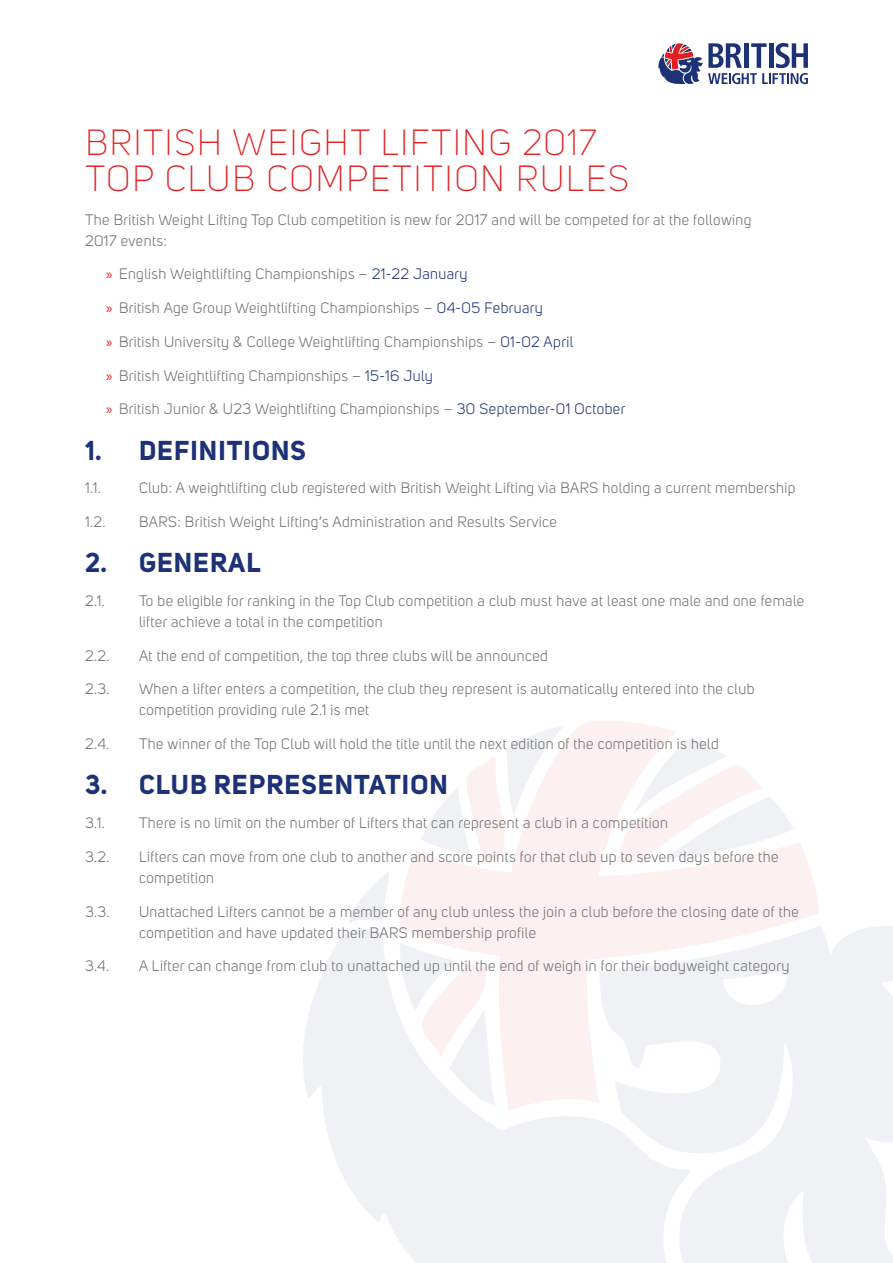
<style>
.page{position:relative;width:893px;height:1263px;background:#fff}
.page>*{position:absolute;margin:0;border:0;box-sizing:border-box;transform-origin:0 0}
.t1{font:300 36px/36px "Uni Sans";letter-spacing:.05em;color:#e11f21}
.t2{font:700 27px "Uni Sans";letter-spacing:.04em;color:#1d3176}
.t3{font:15px/21px "Uni Sans";letter-spacing:.03em;color:#706f6f}
.s1{font-family:"Myriad Pro";color:#e11f21}
.s2{color:#1d3176}
</style>
<div class="page">
<svg style="left:303px;top:872px;width:590px;height:391px;fill:#eff1f5"></svg>
<svg style="left:400px;top:721px;width:419px;height:390px"></svg>
<svg style="left:400px;top:726px;width:394px;height:379px;fill:#fdf1f5"></svg>
<svg style="left:658px;top:43px;width:150px;height:42px"></svg>
<h1 class="t1" style="left:85px;top:125px;width:545px">BRITISH WEIGHT LIFTING 2017<br>TOP CLUB COMPETITION RULES</h1>
<p class="t3" style="left:85px;top:209px;width:668px">The British Weight Lifting Top Club competition is new for 2017 and will be competed for at the following<br>2017 events:</p>
<p class="t3" style="left:106px;top:264px;width:363px"><span class="s1">»</span> English Weightlifting Championships – <span class="s2">21-22 January</span></p>
<p class="t3" style="left:106px;top:297px;width:438px"><span class="s1">»</span> British Age Group Weightlifting Championships – <span class="s2">04-05 February</span></p>
<p class="t3" style="left:106px;top:331px;width:468px"><span class="s1">»</span> British University &amp; College Weightlifting Championships – <span class="s2">01-02 April</span></p>
<p class="t3" style="left:106px;top:365px;width:328px"><span class="s1">»</span> British Weightlifting Championships – <span class="s2">15-16 July</span></p>
<p class="t3" style="left:106px;top:399px;width:520px"><span class="s1">»</span> British Junior &amp; U23 Weightlifting Championships – <span class="s2">30 September-01 October</span></p>
<h2 class="t2" style="left:85px;top:433px;width:222px">1. DEFINITIONS</h2>
<p class="t3" style="left:85px;top:478px;width:17px">1.1.</p>
<p class="t3" style="left:139px;top:478px;width:658px">Club: A weightlifting club registered with British Weight Lifting via BARS holding a current membership</p>
<p class="t3" style="left:85px;top:511px;width:22px">1.2.</p>
<p class="t3" style="left:139px;top:511px;width:419px">BARS: British Weight Lifting’s Administration and Results Service</p>
<h2 class="t2" style="left:85px;top:546px;width:177px">2. GENERAL</h2>
<p class="t3" style="left:85px;top:590px;width:21px">2.1.</p>
<p class="t3" style="left:139px;top:590px;width:667px">To be eligible for ranking in the Top Club competition a club must have at least one male and one female lifter achieve a total in the competition</p>
<p class="t3" style="left:85px;top:645px;width:26px">2.2.</p>
<p class="t3" style="left:139px;top:645px;width:410px">At the end of competition, the top three clubs will be announced</p>
<p class="t3" style="left:85px;top:679px;width:26px">2.3.</p>
<p class="t3" style="left:139px;top:679px;width:617px">When a lifter enters a competition, the club they represent is automatically entered into the club competition providing rule 2.1 is met</p>
<p class="t3" style="left:85px;top:734px;width:26px">2.4.</p>
<p class="t3" style="left:139px;top:734px;width:581px">The winner of the Top Club will hold the title until the next edition of the competition is held</p>
<h2 class="t2" style="left:85px;top:768px;width:364px">3. CLUB REPRESENTATION</h2>
<p class="t3" style="left:85px;top:812px;width:21px">3.1.</p>
<p class="t3" style="left:139px;top:812px;width:530px">There is no limit on the number of Lifters that can represent a club in a competition</p>
<p class="t3" style="left:85px;top:846px;width:26px">3.2.</p>
<p class="t3" style="left:139px;top:846px;width:641px">Lifters can move from one club to another and score points for that club up to seven days before the competition</p>
<p class="t3" style="left:85px;top:901px;width:26px">3.3.</p>
<p class="t3" style="left:139px;top:901px;width:661px">Unattached Lifters cannot be a member of any club unless the join a club before the closing date of the competition and have updated their BARS membership profile</p>
<p class="t3" style="left:85px;top:956px;width:26px">3.4.</p>
<p class="t3" style="left:139px;top:956px;width:652px">A Lifter can change from club to unattached up until the end of weigh in for their bodyweight category</p>
</div>
